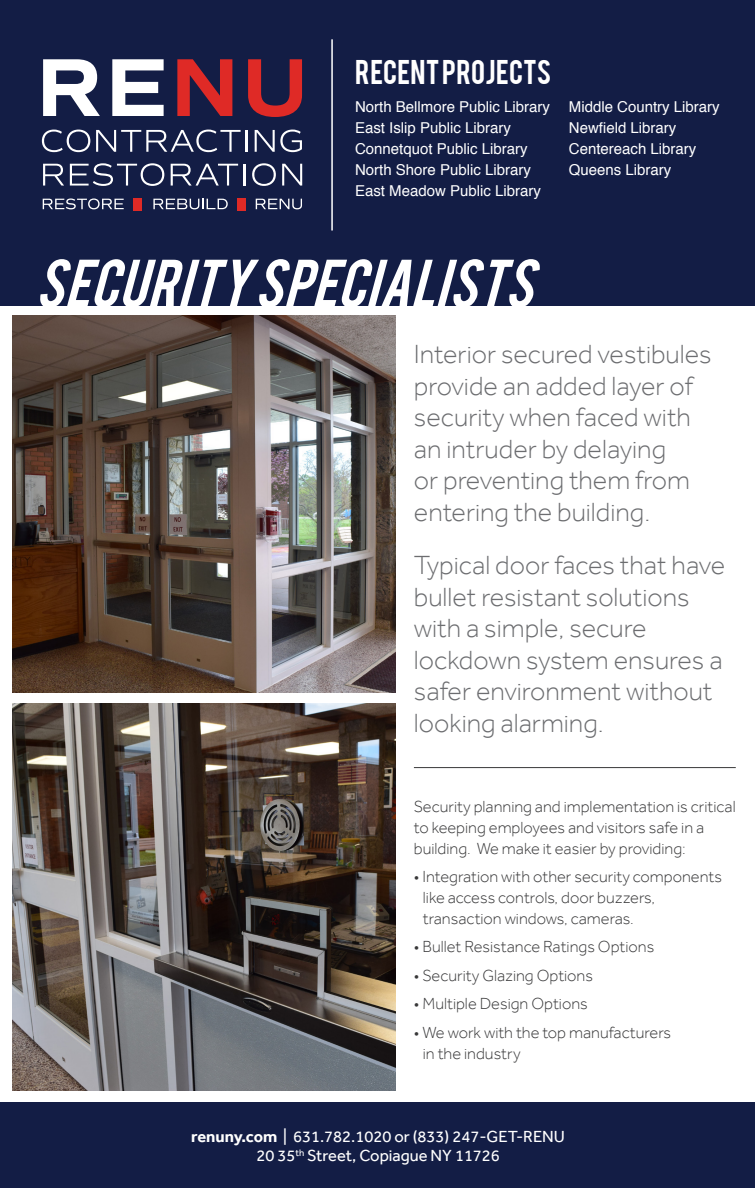
<style>
.page{position:relative;width:756px;height:1188px;background:#fff}
.page>*{position:absolute;margin:0;border:0;box-sizing:border-box;transform-origin:0 0}
.t1{font:italic 53.4px "Bebas";color:#fff}
.t2{font:300 27px/31.5px "Effra";color:#6c6d70}
.t3{font:27px "Bebas";color:#fff}
.t4{font:300 16.5px/21px "Effra";color:#383839}
.t5{font:16.5px "Effra";color:#fff}
.t6{font:15px "Helvetica";color:#fff}
.s1{font-weight:700}
</style>
<div class="page">
<div style="left:0;top:0;width:755px;height:1188px;background:#131d45"></div>
<hr style="left:331px;top:39px;width:2px;height:192px;background:#fff">
<svg style="left:42px;top:130px;width:48px;height:22px"></svg>
<svg style="left:96px;top:130px;width:145px;height:22px;background:#444c6c"></svg>
<hr style="left:246px;top:130px;width:2px;height:22px;background:#fff">
<svg style="left:255px;top:130px;width:47px;height:22px"></svg>
<svg style="left:43px;top:164px;width:21px;height:22px"></svg>
<svg style="left:70px;top:163px;width:94px;height:23px;background:#48506f"></svg>
<svg style="left:171px;top:164px;width:67px;height:22px"></svg>
<hr style="left:244px;top:164px;width:2px;height:22px;background:#fff">
<svg style="left:252px;top:163px;width:24px;height:23px"></svg>
<svg style="left:282px;top:164px;width:20px;height:22px"></svg>
<svg style="left:43px;top:198px;width:81px;height:11px"></svg>
<svg style="left:153px;top:199px;width:75px;height:10px"></svg>
<svg style="left:256px;top:199px;width:46px;height:10px"></svg>
<div style="left:133px;top:198px;width:9px;height:13px;background:#df2a26"></div>
<div style="left:237px;top:198px;width:8px;height:13px;background:#df2a26"></div>
<svg style="left:43px;top:59px;width:57px;height:57px"></svg>
<svg style="left:112px;top:59px;width:52px;height:57px"></svg>
<svg style="left:177px;top:59px;width:55px;height:57px;background:#932531"></svg>
<svg style="left:248px;top:59px;width:54px;height:58px;background:#7d2334"></svg>
<div style="left:0;top:306px;width:756px;height:795px;background:#fff"></div>
<img style="left:13px;top:315px;width:382px;height:377px">
<img style="left:13px;top:704px;width:382px;height:387px">
<hr style="left:414px;top:767px;width:322px;height:1px;background:#383839">
<p class="t3" style="left:355px;top:53px;width:198px">RECENT PROJECTS</p>
<p class="t6" style="left:355px;top:95px;width:197px">North Bellmore Public Library</p>
<p class="t6" style="left:355px;top:116px;width:157px">East Islip Public Library</p>
<p class="t6" style="left:355px;top:137px;width:174px">Connetquot Public Library</p>
<p class="t6" style="left:355px;top:158px;width:177px">North Shore Public Library</p>
<p class="t6" style="left:355px;top:179px;width:187px">East Meadow Public Library</p>
<p class="t6" style="left:569px;top:95px;width:152px">Middle Country Library</p>
<p class="t6" style="left:569px;top:116px;width:109px">Newfield Library</p>
<p class="t6" style="left:569px;top:137px;width:129px">Centereach Library</p>
<p class="t6" style="left:569px;top:158px;width:104px">Queens Library</p>
<p class="t1" style="left:35px;top:245px;width:518px">SECURITYSPECIALISTS</p>
<p class="t2" style="left:414px;top:338px;width:299px">Interior secured vestibules provide an added layer of security when faced with an intruder by delaying<br>or preventing them from entering the building.</p>
<p class="t2" style="left:414px;top:549px;width:313px">Typical door faces that have bullet resistant solutions with a simple, secure lockdown system ensures a safer environment without looking alarming.</p>
<p class="t4" style="left:414px;top:796px;width:323px">Security planning and implementation is critical to keeping employees and visitors safe in a building. We make it easier by providing:</p>
<p class="t4" style="left:423px;top:866px;width:301px;text-indent:-9px">• Integration with other security components like access controls, door buzzers, transaction windows, cameras.</p>
<p class="t4" style="left:414px;top:936px;width:242px">• Bullet Resistance Ratings Options</p>
<p class="t4" style="left:414px;top:965px;width:181px">• Security Glazing Options</p>
<p class="t4" style="left:414px;top:993px;width:175px">• Multiple Design Options</p>
<p class="t4" style="left:414px;top:1022px;width:259px">• We work with the top manufacturers</p>
<p class="t4" style="left:423px;top:1043px;width:100px">in the industry</p>
<p class="t5" style="left:191px;top:1126px;width:375px"><span class="s1">renuny.com</span> | 631.782.1020 or (833) 247-GET-RENU</p>
<p class="t5" style="left:256px;top:1146px;width:245px">20 35<sup>th</sup> Street, Copiague NY 11726</p>
</div>
